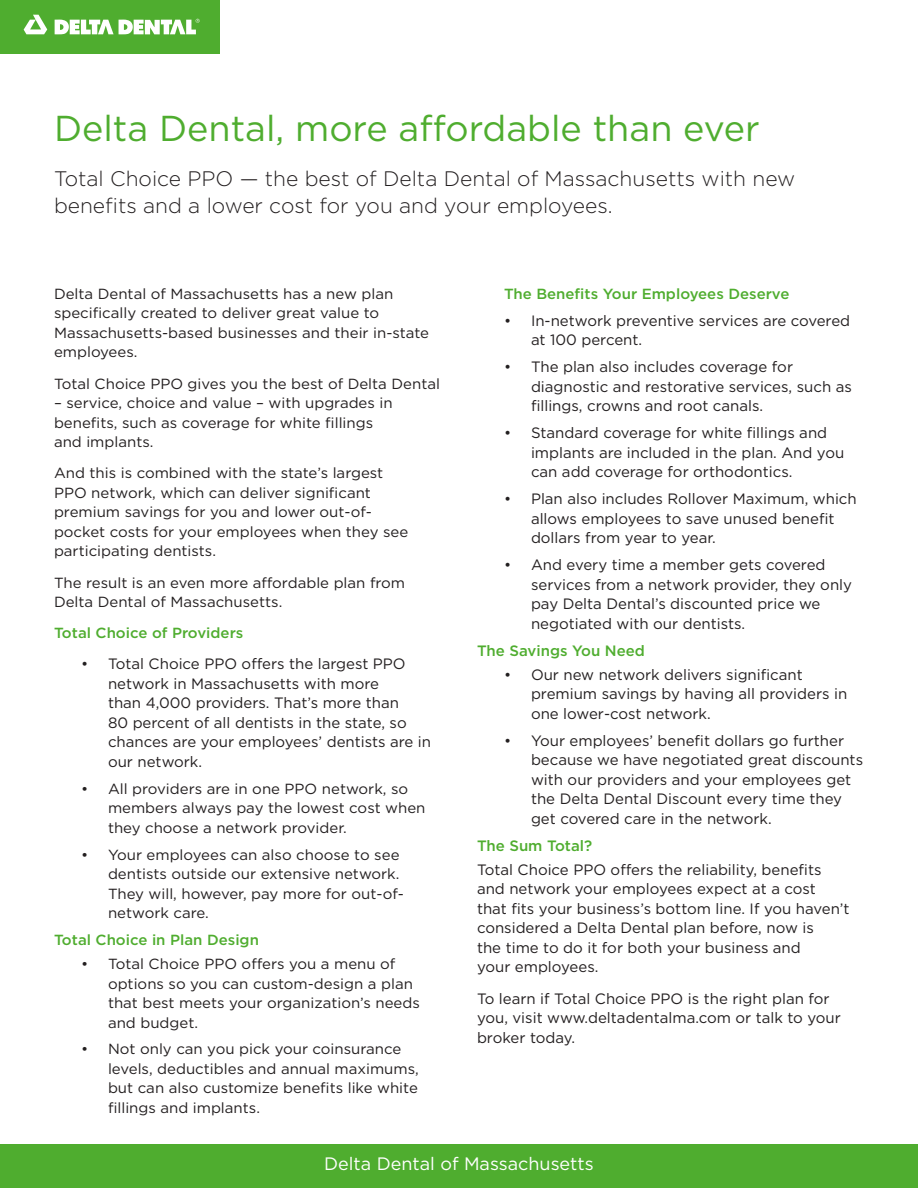
<style>
.page{position:relative;width:918px;height:1188px;background:#fff}
.page>*{position:absolute;margin:0;border:0;box-sizing:border-box;transform-origin:0 0}
.t1{font:36px "Gotham";color:#4fad2f}
.t2{font:300 21px/27px "Gotham";color:#231f20}
.t3{font:18px "Gotham";color:#fff}
.Body_Copy{font:15px/19.5px "Gotham";color:#231f20}
.Subhead{font:500 15px "Gotham";color:#4fad2f}
.Body_Copy-2{font:14.7px/19.5px "Gotham";color:#231f20}
.Bullet_List{font:500 14.7px "Gotham";color:#4fad2f}
.Subhead-2{font:500 14.7px "Gotham";color:#4fad2f}
.Body_Copy-3{font:500 14.7px "Gotham";color:#4fad2f}
</style>
<div class="page">
<div style="left:0;top:0;width:220px;height:54px;background:#4fad2f"></div>
<svg style="left:24px;top:15px;width:23px;height:19px"></svg>
<svg style="left:55px;top:19px;width:145px;height:16px"></svg>
<div style="left:0;top:1145px;width:918px;height:43px;background:#4fad2f"></div>
<p class="t1" style="left:54px;top:105px;width:707px">Delta Dental, more affordable than ever</p>
<p class="t2" style="left:54px;top:165px;width:743px">Total Choice PPO — the best of Delta Dental of Massachusetts with new benefits and a lower cost for you and your employees.</p>
<p class="Body_Copy-2" style="left:54px;top:284px;width:377px">Delta Dental of Massachusetts has a new plan specifically created to deliver great value to Massachusetts-based businesses and their in-state employees.</p>
<p class="Body_Copy-2" style="left:54px;top:373px;width:388px">Total Choice PPO gives you the best of Delta Dental</p>
<p class="Body_Copy-2" style="left:54px;top:393px;width:340px">– service, choice and value – with upgrades in benefits, such as coverage for white fillings and implants.</p>
<p class="Body_Copy-2" style="left:54px;top:463px;width:356px">And this is combined with the state’s largest PPO network, which can deliver significant premium savings for you and lower out-of&shy;pocket costs for your employees when they see participating dentists.</p>
<p class="Body_Copy-2" style="left:54px;top:572px;width:353px">The result is an even more affordable plan from<br>Delta Dental of Massachusetts.</p>
<p class="Body_Copy-3" style="left:54px;top:623px;width:191px">Total Choice of Providers</p>
<p class="Body_Copy" style="left:108px;top:654px;width:325px;text-indent:-27px">• Total Choice PPO offers the largest PPO network in Massachusetts with more<br>than 4,000 providers. That’s more than<br>80 percent of all dentists in the state, so chances are your employees’ dentists are in our network.</p>
<p class="Body_Copy-2" style="left:108px;top:779px;width:319px;text-indent:-27px">• All providers are in one PPO network, so members always pay the lowest cost when they choose a network provider.</p>
<p class="Body_Copy-2" style="left:108px;top:845px;width:297px;text-indent:-27px">• Your employees can also choose to see dentists outside our extensive network.<br>They will, however, pay more for out-of&shy;network care.</p>
<p class="Subhead-2" style="left:54px;top:930px;width:207px">Total Choice in Plan Design</p>
<p class="Body_Copy-2" style="left:108px;top:954px;width:313px;text-indent:-27px">• Total Choice PPO offers you a menu of options so you can custom-design a plan that best meets your organization’s needs and budget.</p>
<p class="Body_Copy-2" style="left:108px;top:1039px;width:312px;text-indent:-27px">• Not only can you pick your coinsurance levels, deductibles and annual maximums, but can also customize benefits like white fillings and implants.</p>
<p class="Bullet_List" style="left:504px;top:284px;width:287px">The Benefits Your Employees Deserve</p>
<p class="Body_Copy" style="left:531px;top:310px;width:321px;text-indent:-27px">• In-network preventive services are covered at 100 percent.</p>
<p class="Body_Copy" style="left:531px;top:357px;width:322px;text-indent:-27px">• The plan also includes coverage for diagnostic and restorative services, such as fillings, crowns and root canals.</p>
<p class="Body_Copy" style="left:531px;top:423px;width:315px;text-indent:-27px">• Standard coverage for white fillings and implants are included in the plan. And you can add coverage for orthodontics.</p>
<p class="Body_Copy" style="left:531px;top:489px;width:327px;text-indent:-27px">• Plan also includes Rollover Maximum, which allows employees to save unused benefit dollars from year to year.</p>
<p class="Body_Copy" style="left:531px;top:555px;width:323px;text-indent:-27px">• And every time a member gets covered services from a network provider, they only pay Delta Dental’s discounted price we negotiated with our dentists.</p>
<p class="Subhead" style="left:477px;top:641px;width:169px">The Savings You Need</p>
<p class="Body_Copy" style="left:531px;top:664px;width:318px;text-indent:-27px">• Our new network delivers significant premium savings by having all providers in one lower-cost network.</p>
<p class="Body_Copy" style="left:531px;top:730px;width:334px;text-indent:-27px">• Your employees’ benefit dollars go further because we have negotiated great discounts with our providers and your employees get the Delta Dental Discount every time they get covered care in the network.</p>
<p class="Subhead" style="left:477px;top:836px;width:117px">The Sum Total?</p>
<p class="Body_Copy" style="left:477px;top:859px;width:374px">Total Choice PPO offers the reliability, benefits and network your employees expect at a cost that fits your business’s bottom line. If you haven’t considered a Delta Dental plan before, now is<br>the time to do it for both your business and<br>your employees.</p>
<p class="Body_Copy" style="left:477px;top:988px;width:365px">To learn if Total Choice PPO is the right plan for you, visit www.deltadentalma.com or talk to your broker today.</p>
<p class="t3" style="left:324px;top:1152px;width:271px">Delta Dental of Massachusetts</p>
</div>
